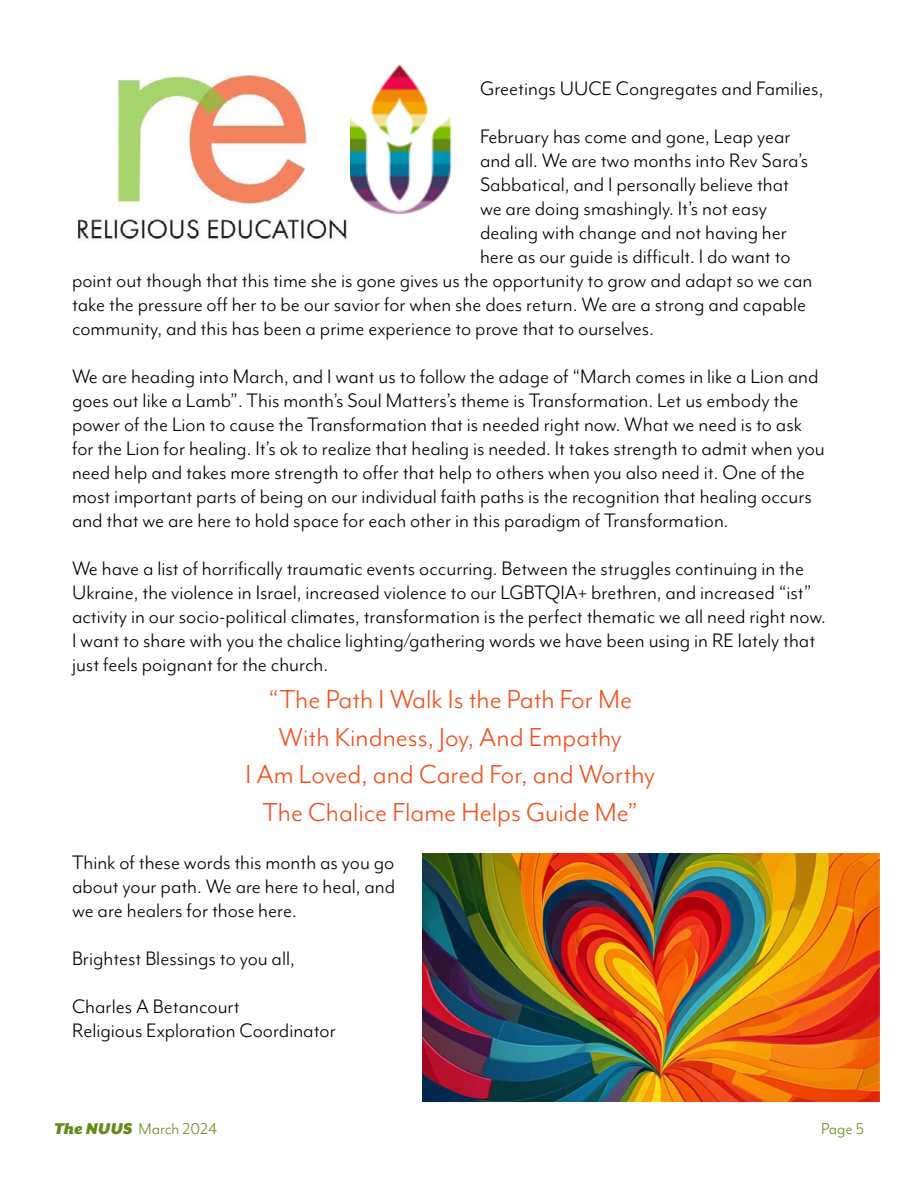
<style>
.page{position:relative;width:918px;height:1188px;background:#fff}
.page>*{position:absolute;margin:0;border:0;box-sizing:border-box;transform-origin:0 0}
.t1{font:30px/37.5px "Mr Eaves Mod OT";color:#f34f1c;text-align:center}
.t2{font:22.5px/24px "Mr Eaves Mod OT";color:#000}
.t3{font:18px "Mr Eaves Mod OT";color:#638b18}
.s1{font-family:"Mr Eaves XL San OT";font-weight:900;font-style:italic}
</style>
<div class="page">
<img style="left:350px;top:64px;width:102px;height:150px">
<img style="left:77px;top:75px;width:270px;height:167px">
<img style="left:423px;top:853px;width:457px;height:248px">
<p class="t2" style="left:480px;top:64px;width:345px;line-height:48px">Greetings UUCE Congregates and Families,<br>February has come and gone, Leap year</p>
<p class="t2" style="left:480px;top:148px;width:330px">and all. We are two months into Rev Sara’s</p>
<p class="t2" style="left:480px;top:172px;width:311px">Sabbatical, and I personally believe that</p>
<p class="t2" style="left:480px;top:196px;width:289px">we are doing smashingly. It’s not easy</p>
<p class="t2" style="left:480px;top:220px;width:308px">dealing with change and not having her</p>
<p class="t2" style="left:480px;top:244px;width:312px">here as our guide is difficult. I do want to</p>
<p class="t2" style="left:72px;top:268px;width:742px">point out though that this time she is gone gives us the opportunity to grow and adapt so we can</p>
<p class="t2" style="left:72px;top:292px;width:736px">take the pressure off her to be our savior for when she does return. We are a strong and capable</p>
<p class="t2" style="left:72px;top:316px;width:583px">community, and this has been a prime experience to prove that to ourselves.</p>
<p class="t2" style="left:72px;top:364px;width:754px">We are heading into March, and I want us to follow the adage of “March comes in like a Lion and goes out like a Lamb”. This month’s Soul Matters’s theme is Transformation. Let us embody the power of the Lion to cause the Transformation that is needed right now. What we need is to ask for the Lion for healing. It’s ok to realize that healing is needed. It takes strength to admit when you need help and takes more strength to offer that help to others when you also need it. One of the most important parts of being on our individual faith paths is the recognition that healing occurs and that we are here to hold space for each other in this paradigm of Transformation.</p>
<p class="t2" style="left:72px;top:556px;width:755px">We have a list of horrifically traumatic events occurring. Between the struggles continuing in the Ukraine, the violence in Israel, increased violence to our LGBTQIA+ brethren, and increased “ist” activity in our socio-political climates, transformation is the perfect thematic we all need right now.<br>I want to share with you the chalice lighting/gathering words we have been using in RE lately that just feels poignant for the church.</p>
<h1 class="t1" style="left:245px;top:680px;width:411px">“The Path I Walk Is the Path For Me With Kindness, Joy, And Empathy<br>I Am Loved, and Cared For, and Worthy The Chalice Flame Helps Guide Me”</h1>
<p class="t2" style="left:72px;top:850px;width:325px;text-align:justify">Think of these words this month as you go about your path. We are here to heal, and we are healers for those here.</p>
<p class="t2" style="left:72px;top:934px;width:224px;line-height:48px">Brightest Blessings to you all,<br>Charles A Betancourt</p>
<p class="t2" style="left:72px;top:1018px;width:265px">Religious Exploration Coordinator</p>
<p class="t3" style="left:54px;top:1119px;width:165px"><span class="s1">The NUUS</span> March 2024</p>
<p class="t3" style="left:821px;top:1119px;width:44px">Page 5</p>
</div>
